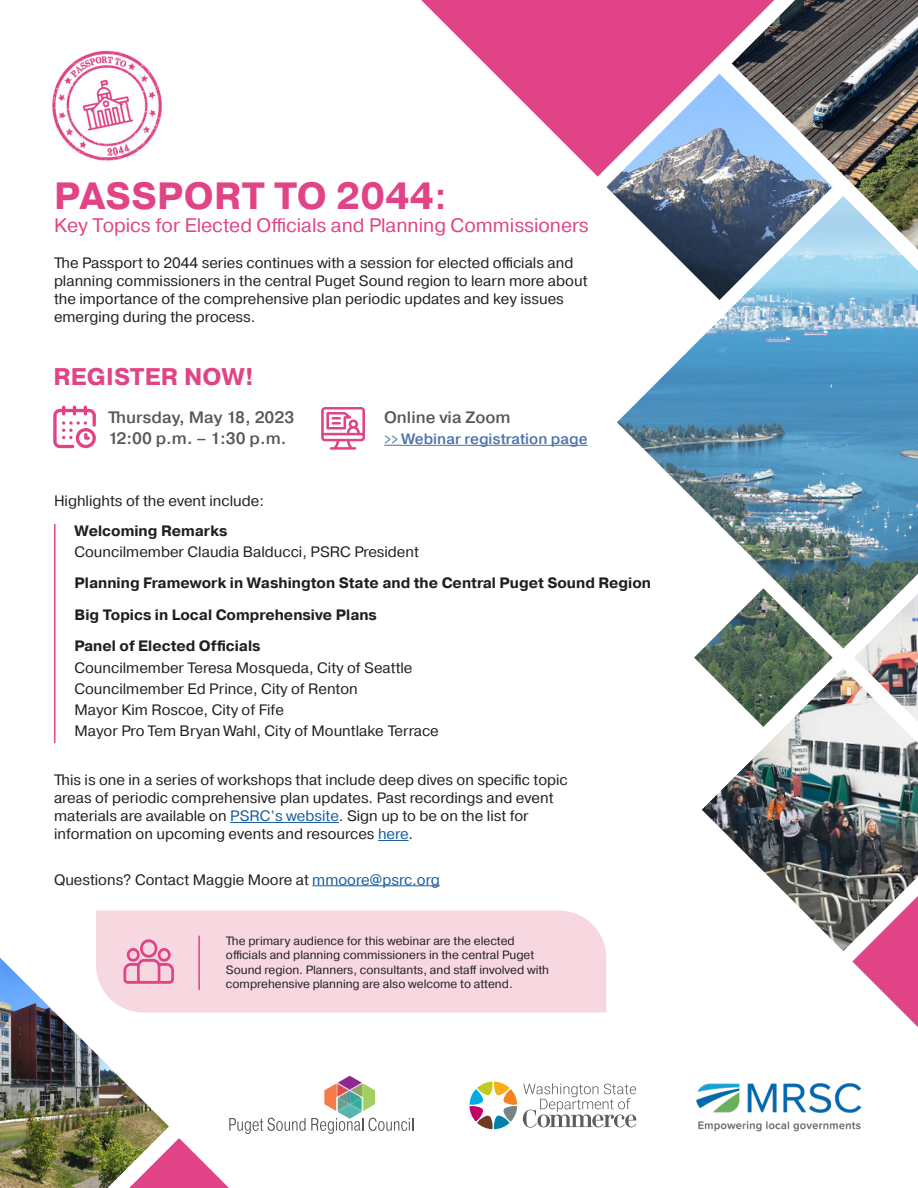
<style>
.page{position:relative;width:918px;height:1188px;background:#fff}
.page>*{position:absolute;margin:0;border:0;box-sizing:border-box;transform-origin:0 0}
.t1{font:700 37.8px "Pragmatica";letter-spacing:.01em;color:#e04486}
.t2{font:700 24px "Pragmatica";letter-spacing:.01em;color:#e04486}
.t3{font:19.5px "Pragmatica";color:#e04486}
.t4{font:500 16.5px "Pragmatica";color:#57585a}
.t5{font:15px/18px "Pragmatica";color:#231f20}
.t6{font:700 15px/31.5px "Pragmatica";color:#231f20}
.t7{font:500 15px "Pragmatica";color:#4d72ac}
.t8{font:12px/14.4px "Pragmatica";color:#231f20}
.s1{font-weight:500}
.s2{font-size:13.5px}
.s3{font-weight:700}
.s4{color:#175d9e}
</style>
<div class="page">
<hr style="left:230px;top:822px;width:109px;height:1px;background:#175d9e">
<hr style="left:378px;top:840px;width:31px;height:1px;background:#175d9e">
<hr style="left:312px;top:885px;width:128px;height:1px;background:#175d9e">
<svg style="left:470px;top:1082px;width:47px;height:47px"></svg>
<svg style="left:523px;top:1083px;width:113px;height:45px"></svg>
<img style="left:696px;top:1083px;width:166px;height:49px">
<svg style="left:169px;top:1076px;width:244px;height:112px"></svg>
<img style="left:0;top:958px;width:169px;height:230px">
<img style="left:617px;top:250px;width:301px;height:416px">
<img style="left:702px;top:594px;width:216px;height:357px">
<img style="left:606px;top:177px;width:227px;height:123px">
<svg style="left:421px;top:0;width:311px;height:177px;fill:#e04486"></svg>
<svg style="left:852px;top:896px;width:66px;height:131px"></svg>
<div style="left:96px;top:911px;width:510px;height:102px;background:#f7d8e1"></div>
<hr style="left:198px;top:936px;width:2px;height:54px;background:#e04486">
<svg style="left:123px;top:939px;width:51px;height:45px;background:#efa7c3"></svg>
<hr style="left:54px;top:524px;width:2px;height:219px;background:#e04486">
<img style="left:732px;top:0;width:186px;height:250px">
<img style="left:52px;top:50px;width:110px;height:111px">
<svg style="left:384px;top:445px;width:17px;height:1px"></svg>
<hr style="left:401px;top:445px;width:187px;height:1px;background:#4d72ac">
<svg style="left:321px;top:407px;width:44px;height:43px"></svg>
<svg style="left:53px;top:405px;width:43px;height:43px"></svg>
<h1 class="t1" style="left:54px;top:171px;width:395px">PASSPORT TO 2044<span class="s1">:</span></h1>
<h1 class="t3" style="left:54px;top:214px;width:536px">Key Topics for Elected Officials and Planning Commissioners</h1>
<p class="t5" style="left:54px;top:254px;width:535px">The Passport to 2044 series continues with a session for elected officials and planning commissioners in the central Puget Sound region to learn more about the importance of the comprehensive plan periodic updates and key issues emerging during the process.</p>
<h1 class="t2" style="left:53px;top:361px;width:202px">REGISTER NOW!</h1>
<h1 class="t4" style="left:108px;top:407px;width:188px">Thursday, May 18, 2023</h1>
<h1 class="t4" style="left:108px;top:428px;width:180px">12:00 p.m. – 1:30 p.m.</h1>
<p class="t5" style="left:54px;top:492px;width:212px">Highlights of the event include:</p>
<h1 class="t4" style="left:384px;top:407px;width:128px">Online via Zoom</h1>
<h1 class="t7" style="left:384px;top:429px;width:205px"><span class="s2">&gt;&gt;</span> Webinar registration page</h1>
<p class="t5" style="left:75px;top:520px;width:346px;line-height:21.3px"><span class="s3">Welcoming Remarks<br></span>Councilmember Claudia Balducci, PSRC President</p>
<p class="t6" style="left:75px;top:568px;width:578px">Planning Framework in Washington State and the Central Puget Sound Region<br>Big Topics in Local Comprehensive Plans<br>Panel of Elected Officials</p>
<p class="t5" style="left:75px;top:657px;width:366px;line-height:21.3px">Councilmember Teresa Mosqueda, City of Seattle Councilmember Ed Prince, City of Renton<br>Mayor Kim Roscoe, City of Fife<br>Mayor Pro Tem Bryan Wahl, City of Mountlake Terrace</p>
<p class="t5" style="left:54px;top:772px;width:515px">This is one in a series of workshops that include deep dives on specific topic areas of periodic comprehensive plan updates. Past recordings and event materials are available on <span class="s4">PSRC’s website</span>. Sign up to be on the list for information on upcoming events and resources <span class="s4">here</span>.</p>
<p class="t5" style="left:54px;top:871px;width:387px">Questions? Contact Maggie Moore at <span class="s4">mmoore@psrc.org</span></p>
<p class="t8" style="left:226px;top:934px;width:325px">The primary audience for this webinar are the elected officials and planning commissioners in the central Puget Sound region. Planners, consultants, and staff involved with comprehensive planning are also welcome to attend.</p>
</div>
